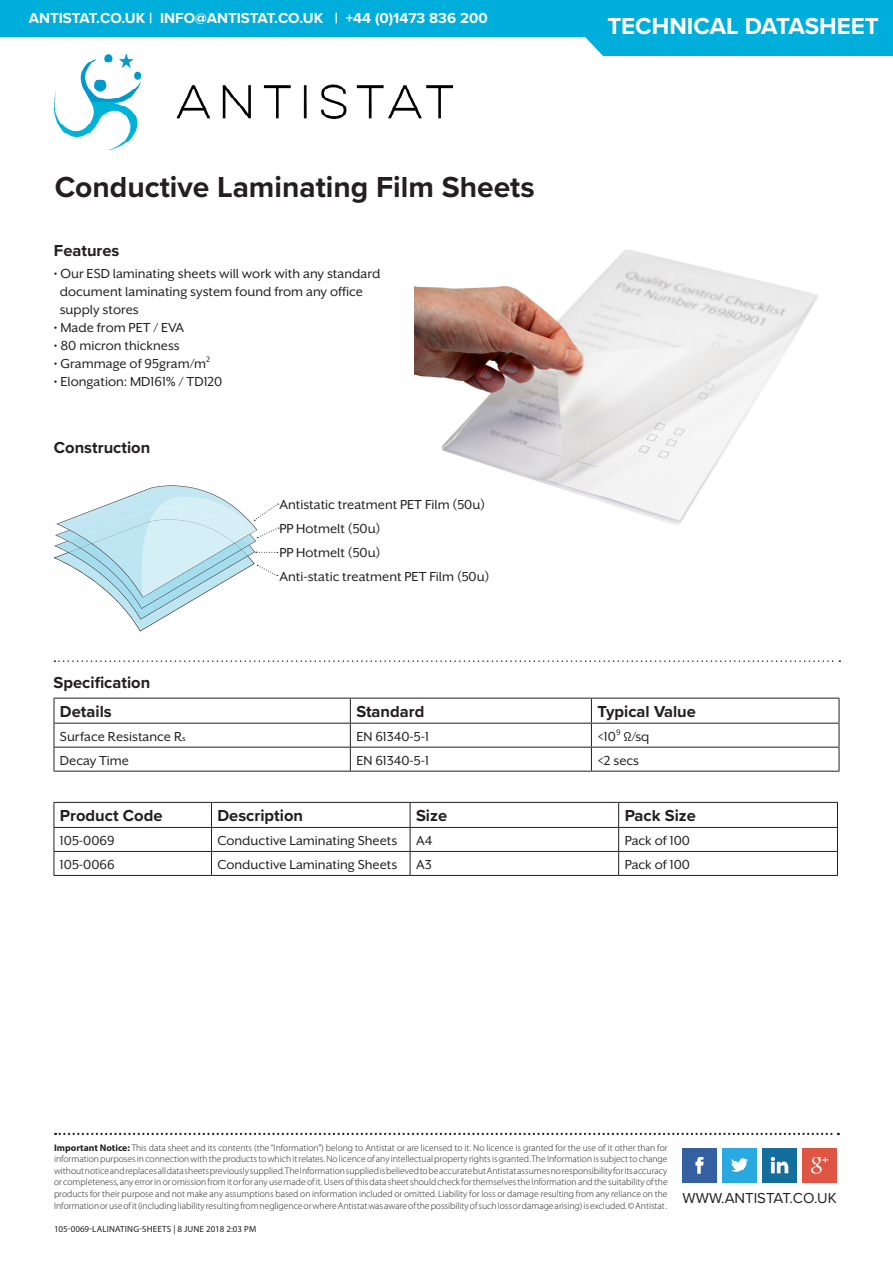
<style>
.page{position:relative;width:893px;height:1263px;background:#fff}
.page>*{position:absolute;margin:0;border:0;box-sizing:border-box;transform-origin:0 0}
.Heading_1{font:700 30px "Proxima Nova";color:#231f20}
.t1{font:700 24px "Proxima Nova";color:#fff}
.Subheading_1{font:700 16.5px "Proxima Nova";color:#231f20}
.General_Text{font:15px "Mr Eaves XL San OT";color:#231f20}
.t2{font:700 15px "Proxima Nova";color:#fff}
.t3{font:15px "Proxima Nova";color:#231f20}
.t4{font:300 9.6px/11.6px "Myriad Pro";color:#231f20;text-align:justify}
.t5{font:9px "Myriad Pro";letter-spacing:.02em;color:#231f20}
.s1{font-size:9px}
.s2{font-weight:700}
</style>
<div class="page">
<div style="left:0;top:0;width:893px;height:56px;background:#00aedc"></div>
<svg style="left:0;top:37px;width:603px;height:19px;background:#f9fdfe"></svg>
<img style="left:682px;top:1148px;width:34px;height:34px">
<img style="left:722px;top:1148px;width:34px;height:34px">
<img style="left:762px;top:1148px;width:34px;height:34px">
<img style="left:803px;top:1148px;width:34px;height:34px">
<img style="left:54px;top:54px;width:398px;height:95px">
<svg style="left:55px;top:1133px;width:784px;height:2px"></svg>
<hr style="left:54px;top:747px;width:296px;height:1px;background:#231f20">
<hr style="left:350px;top:747px;width:241px;height:1px;background:#231f20">
<hr style="left:591px;top:747px;width:248px;height:1px;background:#231f20">
<hr style="left:54px;top:771px;width:296px;height:1px;background:#231f20">
<hr style="left:350px;top:771px;width:241px;height:1px;background:#231f20">
<hr style="left:591px;top:771px;width:248px;height:1px;background:#231f20">
<hr style="left:54px;top:698px;width:296px;height:1px;background:#231f20">
<svg style="left:54px;top:698px;width:1px;height:73px"></svg>
<hr style="left:350px;top:698px;width:241px;height:1px;background:#231f20">
<svg style="left:350px;top:698px;width:1px;height:73px"></svg>
<hr style="left:591px;top:698px;width:248px;height:1px;background:#231f20">
<svg style="left:591px;top:698px;width:1px;height:73px"></svg>
<svg style="left:839px;top:698px;width:1px;height:73px"></svg>
<hr style="left:54px;top:723px;width:296px;height:1px;background:#231f20">
<hr style="left:350px;top:723px;width:241px;height:1px;background:#231f20">
<hr style="left:591px;top:723px;width:248px;height:1px;background:#231f20">
<hr style="left:54px;top:851px;width:157px;height:1px;background:#231f20">
<hr style="left:211px;top:851px;width:199px;height:1px;background:#231f20">
<hr style="left:410px;top:851px;width:209px;height:1px;background:#231f20">
<hr style="left:619px;top:851px;width:219px;height:1px;background:#231f20">
<hr style="left:54px;top:875px;width:157px;height:1px;background:#231f20">
<hr style="left:211px;top:875px;width:199px;height:1px;background:#231f20">
<hr style="left:410px;top:875px;width:209px;height:1px;background:#231f20">
<hr style="left:619px;top:875px;width:219px;height:1px;background:#231f20">
<hr style="left:54px;top:802px;width:157px;height:1px;background:#231f20">
<svg style="left:54px;top:803px;width:1px;height:72px"></svg>
<hr style="left:211px;top:802px;width:199px;height:1px;background:#231f20">
<svg style="left:211px;top:803px;width:1px;height:72px"></svg>
<hr style="left:410px;top:802px;width:209px;height:1px;background:#231f20">
<svg style="left:410px;top:803px;width:1px;height:72px"></svg>
<hr style="left:619px;top:802px;width:219px;height:1px;background:#231f20">
<svg style="left:618px;top:803px;width:1px;height:72px"></svg>
<svg style="left:837px;top:803px;width:1px;height:72px"></svg>
<hr style="left:54px;top:827px;width:157px;height:1px;background:#231f20">
<hr style="left:211px;top:827px;width:199px;height:1px;background:#231f20">
<hr style="left:410px;top:827px;width:209px;height:1px;background:#231f20">
<hr style="left:619px;top:827px;width:219px;height:1px;background:#231f20">
<img style="left:415px;top:249px;width:403px;height:276px">
<svg style="left:54px;top:660px;width:786px;height:2px"></svg>
<svg style="left:54px;top:485px;width:225px;height:146px"></svg>
<h3 class="t2" style="left:29px;top:7px;width:460px">ANTISTAT.CO.UK | INFO@ANTISTAT.CO.UK | +44 (0)1473 836 200</h3>
<p class="Heading_1" style="left:55px;top:164px;width:481px">Conductive Laminating Film Sheets</p>
<p class="Subheading_1" style="left:54px;top:238px;width:67px">Features</p>
<p class="General_Text" style="left:54px;top:266px;width:328px">• Our ESD laminating sheets will work with any standard</p>
<p class="General_Text" style="left:60px;top:284px;width:305px">document laminating system found from any office</p>
<p class="General_Text" style="left:60px;top:302px;width:81px">supply stores</p>
<p class="General_Text" style="left:54px;top:320px;width:132px">• Made from PET / EVA</p>
<p class="General_Text" style="left:54px;top:338px;width:127px">• 80 micron thickness</p>
<p class="General_Text" style="left:54px;top:356px;width:158px">• Grammage of 95gram/m<sup>2</sup></p>
<p class="General_Text" style="left:54px;top:374px;width:170px">• Elongation: MD161% / TD120</p>
<p class="Subheading_1" style="left:54px;top:435px;width:98px">Construction</p>
<p class="General_Text" style="left:279px;top:497px;width:207px">Antistatic treatment PET Film (50u)</p>
<p class="General_Text" style="left:279px;top:521px;width:102px">PP Hotmelt (50u)</p>
<p class="General_Text" style="left:279px;top:545px;width:102px">PP Hotmelt (50u)</p>
<p class="General_Text" style="left:279px;top:569px;width:211px">Anti-static treatment PET Film (50u)</p>
<h2 class="t1" style="left:607px;top:8px;width:273px">TECHNICAL DATASHEET</h2>
<p class="Subheading_1" style="left:54px;top:670px;width:98px">Specification</p>
<p class="Subheading_1" style="left:60px;top:699px;width:53px">Details</p>
<p class="Subheading_1" style="left:356px;top:699px;width:70px">Standard</p>
<p class="Subheading_1" style="left:597px;top:699px;width:100px">Typical Value</p>
<p class="General_Text" style="left:60px;top:729px;width:127px">Surface Resistance R<span class="s1">s</span></p>
<p class="General_Text" style="left:356px;top:729px;width:74px">EN 61340-5-1</p>
<p class="General_Text" style="left:597px;top:729px;width:53px">&lt;10<sup>9</sup> Ω/sq</p>
<p class="General_Text" style="left:60px;top:753px;width:71px">Decay Time</p>
<p class="General_Text" style="left:356px;top:753px;width:74px">EN 61340-5-1</p>
<p class="General_Text" style="left:597px;top:753px;width:43px">&lt;2 secs</p>
<p class="Subheading_1" style="left:60px;top:804px;width:104px">Product Code</p>
<p class="Subheading_1" style="left:217px;top:804px;width:87px">Description</p>
<p class="Subheading_1" style="left:416px;top:804px;width:33px">Size</p>
<p class="Subheading_1" style="left:625px;top:804px;width:73px">Pack Size</p>
<p class="General_Text" style="left:60px;top:833px;width:56px">105-0069</p>
<p class="General_Text" style="left:217px;top:833px;width:181px">Conductive Laminating Sheets</p>
<p class="General_Text" style="left:416px;top:833px;width:18px">A4</p>
<p class="General_Text" style="left:625px;top:833px;width:67px">Pack of 100</p>
<p class="General_Text" style="left:60px;top:857px;width:56px">105-0066</p>
<p class="General_Text" style="left:217px;top:857px;width:181px">Conductive Laminating Sheets</p>
<p class="General_Text" style="left:416px;top:857px;width:17px">A3</p>
<p class="General_Text" style="left:625px;top:857px;width:67px">Pack of 100</p>
<p class="t4" style="left:54px;top:1142px;width:615px"><span class="s2">Important Notice:</span> This data sheet and its contents (the “Information”) belong to Antistat or are licensed to it. No licence is granted for the use of it other than for information purposes in connection with the products to which it relates. No licence of any intellectual property rights is granted. The Information is subject to change without notice and replaces all data sheets previously supplied. The Information supplied is believed to be accurate but Antistat assumes no responsibility for its accuracy or completeness, any error in or omission from it or for any use made of it. Users of this data sheet should check for themselves the Information and the suitability of the products for their purpose and not make any assumptions based on information included or omitted. Liability for loss or damage resulting from any reliance on the Information or use of it (including liability resulting from negligence or where Antistat was aware of the possibility of such loss or damage arising) is excluded. © Antistat .</p>
<p class="t5" style="left:54px;top:1223px;width:204px">105-0069-LALINATING-SHEETS | 8 JUNE 2018 2:03 PM</p>
<h3 class="t3" style="left:682px;top:1186px;width:156px">WWW.ANTISTAT.CO.UK</h3>
</div>
